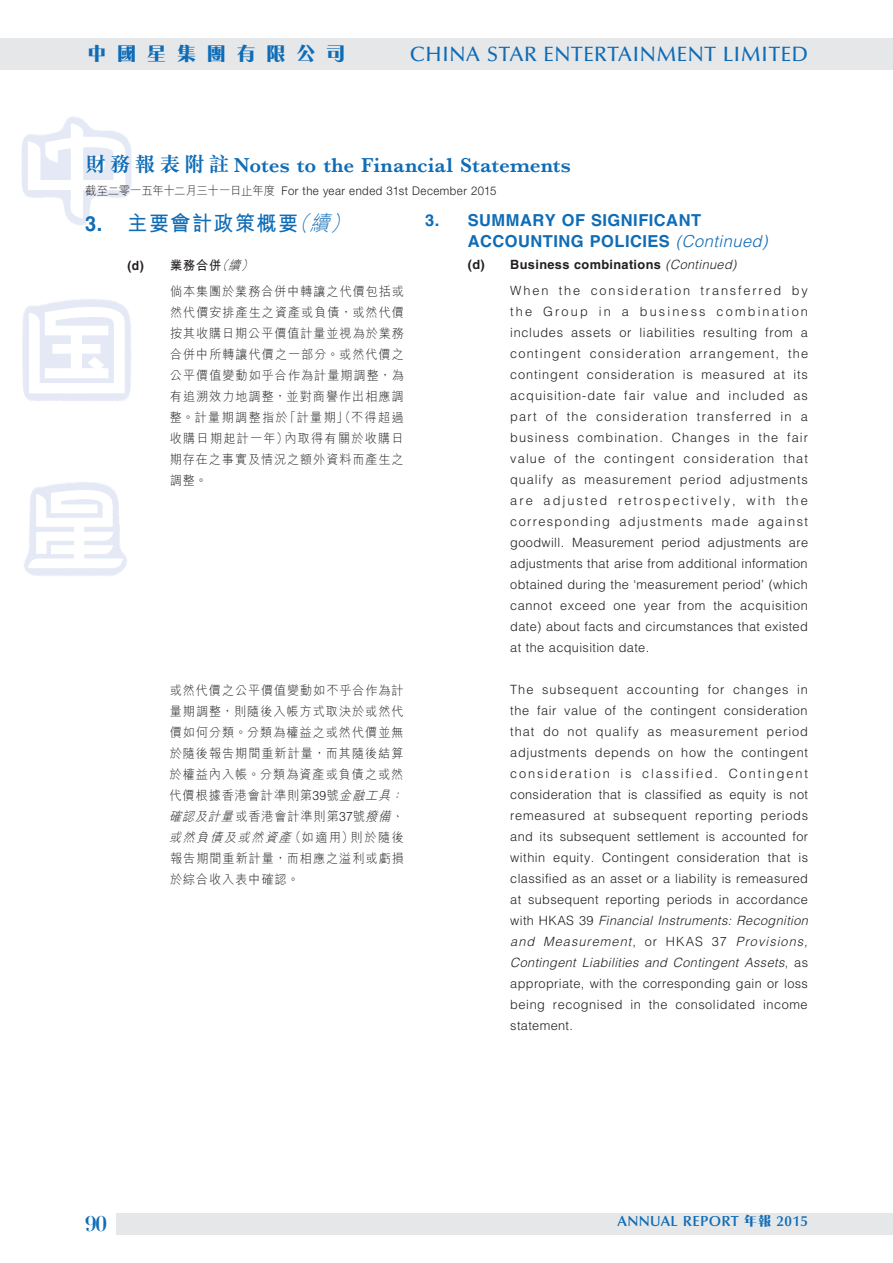
<style>
.page{position:relative;width:893px;height:1263px;background:#fff}
.page>*{position:absolute;margin:0;border:0;box-sizing:border-box;transform-origin:0 0}
.t1{font:700 21px "M Sung HK";letter-spacing:.005em;color:#0f6cb6}
.t2{font:700 21px "M Hei HK";letter-spacing:.08em;color:#0f6cb6;scale:.95 1}
.t3{font:500 20.85px "Optima LT Std";letter-spacing:.025em;color:#0f6cb6}
.t4{font:700 20.85px "Didot LT Std";color:#0f6cb6}
.t5{font:800 19.5px "M Razor HK";letter-spacing:.53em;color:#0f6cb6}
.t6{font:700 16.5px/21px "Helvetica LT Std";letter-spacing:.03em;color:#0f6cb6}
.t7{font:600 14.55px "Optima LT Std";letter-spacing:.025em;color:#0f6cb6}
.t8{font:300 12.75px/21px "Helvetica LT Std";letter-spacing:.045em;color:#231f20;text-align:justify}
.t9{font:300 12.75px/21px "M Hei HK";letter-spacing:.085em;color:#231f20;scale:.95 1}
.t10{font:300 12.75px/25.2px "Helvetica LT Std";letter-spacing:.145em;color:#231f20}
.t11{font:300 12px "Helvetica Neue LT Std";letter-spacing:.045em;color:#231f20;scale:.95 1}
.s1{font-family:"M Hei HK"}
.s2{font-weight:300;font-style:italic}
.s3{font-weight:700}
.s4{font-style:italic}
.s5{font-family:"Helvetica LT Std"}
.s6{font-family:"Helvetica LT Std";font-weight:700}
.s7{font-family:"M Razor HK";font-weight:800;font-size:13.5px}
</style>
<div class="page">
<img style="left:21px;top:116px;width:111px;height:460px">
<div style="left:0;top:39px;width:893px;height:31px;background:#e6e7e9"></div>
<div style="left:117px;top:1213px;width:776px;height:21px;background:#e6e7e9"></div>
<h3 class="t5" style="left:87px;top:40px;width:260px">中國星集團有限公司</h3>
<h2 class="t3" style="left:410px;top:42px;width:400px">CHINA STAR ENTERTAINMENT LIMITED</h2>
<h1 class="t1" style="left:85px;top:149px;width:487px">財務報表附註 Notes to the Financial Statements</h1>
<p class="t11" style="left:85px;top:183px;width:435px"><span class="s1">截至二零一五年十二月三十一日止年度</span> For the year ended 31st December 2015</p>
<p class="t6" style="left:468px;top:210px;width:301px;text-indent:-43px">3. SUMMARY OF SIGNIFICANT<br>ACCOUNTING POLICIES <span class="s2">(Continued)</span></p>
<p class="t10" style="left:510px;top:252px;width:299px;text-indent:-43px"><span class="s3">(d) Business combinations</span> <span class="s4">(Continued)<br></span>When the consideration transferred by</p>
<p class="t8" style="left:510px;top:301px;width:299px">the Group in a business combination includes assets or liabilities resulting from a contingent consideration arrangement, the contingent consideration is measured at its acquisition-date fair value and included as part of the consideration transferred in a business combination. Changes in the fair value of the contingent consideration that qualify as measurement period adjustments are adjusted retrospectively, with the corresponding adjustments made against goodwill. Measurement period adjustments are adjustments that arise from additional information obtained during the ‘measurement period’ (which cannot exceed one year from the acquisition date) about facts and circumstances that existed at the acquisition date.</p>
<p class="t8" style="left:510px;top:679px;width:299px">The subsequent accounting for changes in the fair value of the contingent consideration that do not qualify as measurement period adjustments depends on how the contingent consideration is classified. Contingent consideration that is classified as equity is not remeasured at subsequent reporting periods and its subsequent settlement is accounted for within equity. Contingent consideration that is classified as an asset or a liability is remeasured at subsequent reporting periods in accordance with HKAS 39 <span class="s4">Financial Instruments: Recognition and Measurement</span>, or HKAS 37 <span class="s4">Provisions, Contingent Liabilities and Contingent Assets</span>, as appropriate, with the corresponding gain or loss being recognised in the consolidated income statement.</p>
<h1 class="t2" style="left:85px;top:208px;width:288px"><span class="s5">3.</span> 主要會計政策概要<span class="s2">（續）</span></h1>
<p class="t9" style="left:170px;top:252px;width:248px;line-height:25.2px;text-indent:-43px"><span class="s6">(d)</span> <span class="s3">業務合併</span><span class="s4">（續）<br></span>倘本集團於業務合併中轉讓之代價包括或</p>
<p class="t9" style="left:170px;top:301px;width:248px;text-align:justify">然代價安排產生之資產或負債，或然代價按其收購日期公平價值計量並視為於業務合併中所轉讓代價之一部分。或然代價之公平價值變動如乎合作為計量期調整，為有追溯效力地調整，並對商譽作出相應調整。計量期調整指於「計量期」（不得超過收購日期起計一年）內取得有關於收購日期存在之事實及情況之額外資料而產生之調整。</p>
<p class="t9" style="left:169px;top:679px;width:252px">或然代價之公平價值變動如不乎合作為計量期調整，則隨後入帳方式取決於或然代價如何分類。分類為權益之或然代價並無於隨後報告期間重新計量，而其隨後結算於權益內入帳。分類為資產或負債之或然代價根據香港會計準則第<span class="s5">39</span>號<span class="s4">金融工具：確認及計量</span>或香港會計準則第<span class="s5">37</span>號<span class="s4">撥備、或然負債及或然資產</span>（如適用）則於隨後報告期間重新計量，而相應之溢利或虧損於綜合收入表中確認。</p>
<h2 class="t4" style="left:85px;top:1210px;width:24px">90</h2>
<p class="t7" style="left:617px;top:1213px;width:192px">ANNUAL REPORT <span class="s7">年報</span> 2015</p>
</div>
